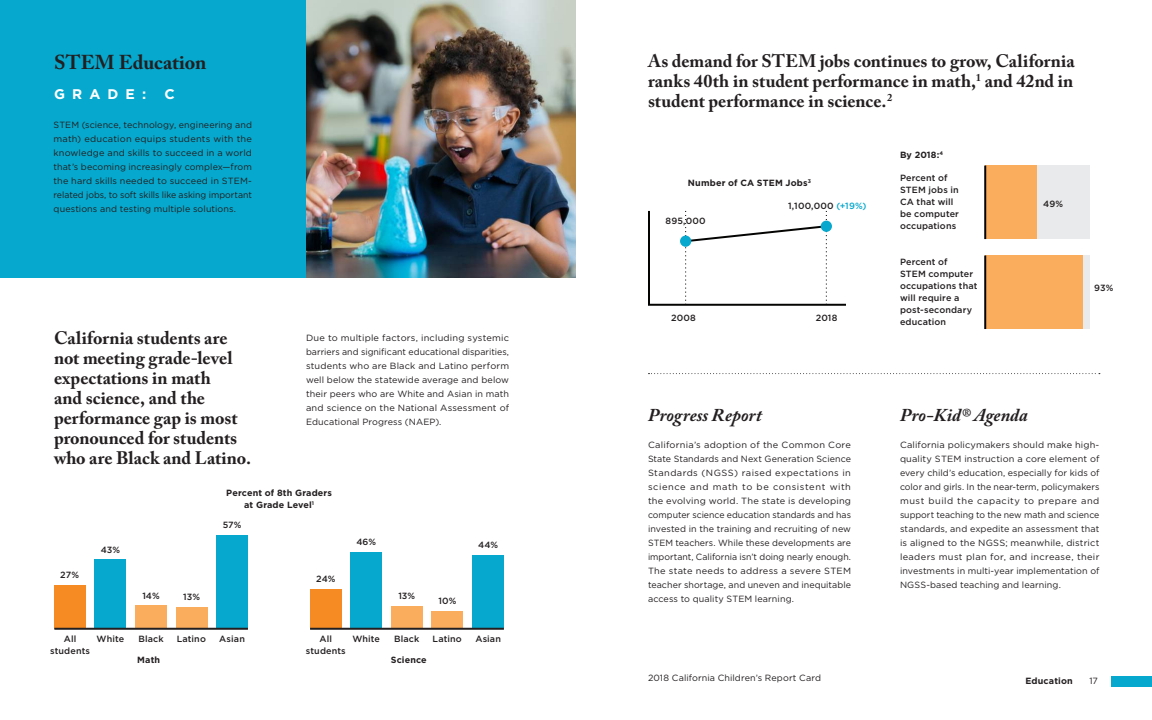
<style>
.page{position:relative;width:1152px;height:720px;background:#fff}
.page>*{position:absolute;margin:0;border:0;box-sizing:border-box;transform-origin:0 0}
.t1{font:700 20px "Adobe Caslon Pro";letter-spacing:.005em;color:#231f20}
.t2{font:700 18px/20px "Adobe Caslon Pro";color:#231f20}
.t3{font:italic 700 18px "Adobe Caslon Pro";letter-spacing:.005em;color:#231f20}
.t4{font:700 14px "Gotham";letter-spacing:.51em;color:#fff}
.t5{font:9px/14px "Gotham";letter-spacing:.01em;color:#231f20;text-align:justify}
.t6{font:500 9px/12px "Gotham";letter-spacing:.01em;color:#231f20}
.t7{font:700 9px/12px "Gotham";letter-spacing:.015em;color:#231f20;text-align:center}
.s1{color:#06a8cd}
</style>
<div class="page">
<div style="left:0;top:0;width:306px;height:278px;background:#06a8cd"></div>
<img style="left:306px;top:0;width:270px;height:278px">
<div style="left:1112px;top:677px;width:40px;height:10px;background:#06a8cd"></div>
<svg style="left:648px;top:373px;width:452px;height:1px"></svg>
<div style="left:95px;top:560px;width:31px;height:69px;background:#06a8cd"></div>
<div style="left:135px;top:606px;width:32px;height:23px;background:#faae5d"></div>
<div style="left:176px;top:607px;width:31px;height:22px;background:#faae5d"></div>
<div style="left:216px;top:535px;width:32px;height:94px;background:#06a8cd"></div>
<div style="left:350px;top:552px;width:32px;height:76px;background:#06a8cd"></div>
<div style="left:391px;top:607px;width:32px;height:21px;background:#faae5d"></div>
<div style="left:432px;top:612px;width:31px;height:16px;background:#faae5d"></div>
<div style="left:472px;top:556px;width:32px;height:72px;background:#06a8cd"></div>
<div style="left:54px;top:585px;width:31px;height:44px;background:#f68b23"></div>
<div style="left:310px;top:590px;width:32px;height:39px;background:#f68b23"></div>
<hr style="left:54px;top:628px;width:194px;height:2px;background:#231f20">
<hr style="left:310px;top:628px;width:194px;height:2px;background:#231f20">
<div style="left:1037px;top:255px;width:53px;height:74px;background:#e9eaeb"></div>
<div style="left:1037px;top:166px;width:53px;height:73px;background:#e9eaeb"></div>
<svg style="left:648px;top:210px;width:198px;height:96px"></svg>
<div style="left:985px;top:166px;width:51px;height:73px;background:#faae5d"></div>
<div style="left:985px;top:255px;width:97px;height:74px;background:#faae5d"></div>
<hr style="left:984px;top:166px;width:2px;height:73px;background:#040503">
<hr style="left:984px;top:255px;width:2px;height:74px;background:#040503">
<h1 class="t1" style="left:54px;top:50px;width:154px">STEM Education</h1>
<h3 class="t4" style="left:54px;top:86px;width:94px">GRADE:</h3>
<h3 class="t4" style="left:165px;top:86px;width:12px">C</h3>
<p class="t5" style="left:54px;top:118px;width:200px">STEM (science, technology, engineering and math) education equips students with the knowledge and skills to succeed in a world that’s becoming increasingly complex—from the hard skills needed to succeed in STEM&shy;related jobs, to soft skills like asking important questions and testing multiple solutions.</p>
<h2 class="t2" style="left:54px;top:328px;width:199px">California students are not meeting grade-level expectations in math<br>and science, and the performance gap is most pronounced for students who are Black and Latino.</h2>
<p class="t5" style="left:306px;top:330px;width:205px">Due to multiple factors, including systemic barriers and significant educational disparities, students who are Black and Latino perform well below the statewide average and below their peers who are White and Asian in math and science on the National Assessment of Educational Progress (NAEP).</p>
<p class="t7" style="left:226px;top:486px;width:107px">Percent of 8th Graders at Grade Level<sup>1</sup></p>
<p class="t6" style="left:60px;top:569px;width:20px">27%</p>
<p class="t6" style="left:101px;top:543px;width:21px">43%</p>
<p class="t6" style="left:142px;top:590px;width:19px">14%</p>
<p class="t6" style="left:183px;top:591px;width:18px">13%</p>
<p class="t6" style="left:223px;top:518px;width:20px">57%</p>
<p class="t6" style="left:316px;top:573px;width:21px">24%</p>
<p class="t6" style="left:356px;top:536px;width:21px">46%</p>
<p class="t6" style="left:398px;top:590px;width:18px">13%</p>
<p class="t6" style="left:438px;top:595px;width:20px">10%</p>
<p class="t6" style="left:478px;top:539px;width:22px">44%</p>
<p class="t6" style="left:64px;top:632px;width:14px">All</p>
<p class="t6" style="left:352px;top:632px;width:29px">White</p>
<p class="t6" style="left:394px;top:632px;width:27px">Black</p>
<p class="t6" style="left:433px;top:632px;width:31px">Latino</p>
<p class="t6" style="left:475px;top:632px;width:27px">Asian</p>
<p class="t6" style="left:50px;top:644px;width:41px">students</p>
<p class="t6" style="left:97px;top:632px;width:29px">White</p>
<p class="t6" style="left:138px;top:632px;width:27px">Black</p>
<p class="t6" style="left:177px;top:632px;width:31px">Latino</p>
<p class="t6" style="left:219px;top:632px;width:27px">Asian</p>
<p class="t6" style="left:306px;top:632px;width:41px;text-align:center">All students</p>
<p class="t7" style="left:137px;top:654px;width:25px">Math</p>
<p class="t7" style="left:391px;top:654px;width:37px">Science</p>
<h2 class="t2" style="left:648px;top:51px;width:428px;text-align:justify">As demand for STEM jobs continues to grow, California ranks 40th in student performance in math,<sup>1</sup> and 42nd in student performance in science.<sup>2</sup></h2>
<p class="t7" style="left:688px;top:176px;width:125px">Number of CA STEM Jobs<sup>3</sup></p>
<p class="t6" style="left:666px;top:215px;width:42px">895,000</p>
<p class="t6" style="left:671px;top:312px;width:26px">2008</p>
<p class="t6" style="left:788px;top:200px;width:80px">1,100,000 <span class="s1">(+19%)</span></p>
<p class="t6" style="left:816px;top:312px;width:23px">2018</p>
<p class="t7" style="left:900px;top:148px;width:45px">By 2018:<sup>4</sup></p>
<p class="t6" style="left:900px;top:172px;width:61px">Percent of<br>STEM jobs in<br>CA that will be computer occupations</p>
<p class="t6" style="left:900px;top:255px;width:79px">Percent of<br>STEM computer occupations that will require a post-secondary education</p>
<p class="t6" style="left:1043px;top:198px;width:21px">49%</p>
<p class="t6" style="left:1094px;top:282px;width:21px">93%</p>
<h2 class="t3" style="left:648px;top:404px;width:115px">Progress Report</h2>
<h2 class="t3" style="left:900px;top:404px;width:129px">Pro-Kid® Agenda</h2>
<p class="t5" style="left:900px;top:438px;width:201px">California policymakers should make high&shy;quality STEM instruction a core element of every child’s education, especially for kids of color and girls. In the near-term, policymakers must build the capacity to prepare and support teaching to the new math and science standards, and expedite an assessment that is aligned to the NGSS; meanwhile, district leaders must plan for, and increase, their investments in multi-year implementation of NGSS-based teaching and learning.</p>
<p class="t5" style="left:648px;top:438px;width:205px">California’s adoption of the Common Core State Standards and Next Generation Science Standards (NGSS) raised expectations in science and math to be consistent with the evolving world. The state is developing computer science education standards and has invested in the training and recruiting of new STEM teachers. While these developments are important, California isn’t doing nearly enough.<br>The state needs to address a severe STEM teacher shortage, and uneven and inequitable access to quality STEM learning.</p>
<p class="t5" style="left:648px;top:671px;width:175px">2018 California Children’s Report Card</p>
<p class="t7" style="left:1025px;top:675px;width:49px">Education</p>
<p class="t5" style="left:1089px;top:674px;width:10px">17</p>
</div>
